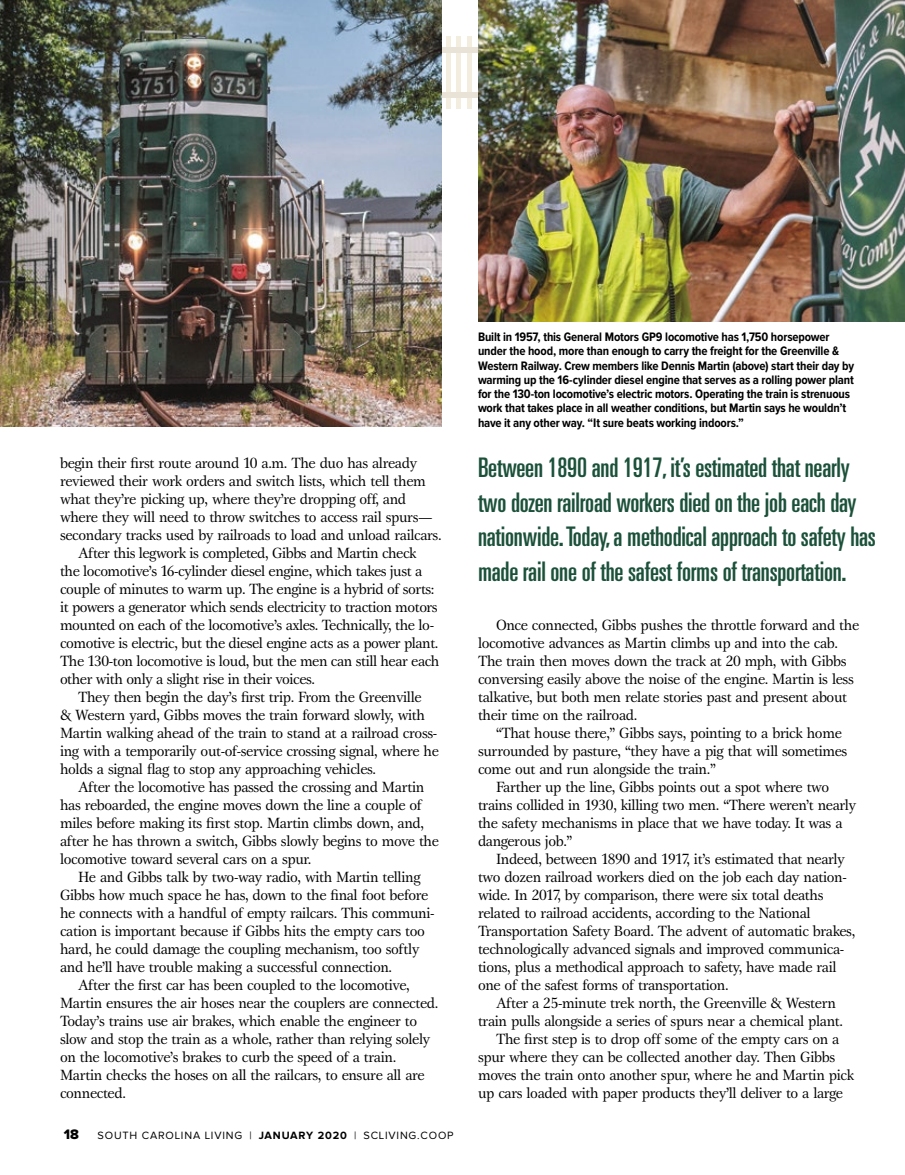
<style>
.page{position:relative;width:905px;height:1175px;background:#fff}
.page>*{position:absolute;margin:0;border:0;box-sizing:border-box;transform-origin:0 0}
.t1{font:ultra-condensed 27px/34.5px "Univers LT Std";letter-spacing:-.01em;color:#1b513a}
.t2{font:15.3px/18px "Gamma ITC Std";letter-spacing:-.025em;color:#000}
.t3{font:14.25px "Proxima Nova Extrabld";color:#000}
.t4{font:700 12.75px/14.2px "Proxima Nova Cond";letter-spacing:-.015em;color:#000}
.t5{font:10.95px "Proxima Nova";letter-spacing:.075em;color:#000}
.s1{font-weight:700}
</style>
<div class="page">
<hr style="left:446px;top:36px;width:4px;height:73px;background:#f3eddf">
<div style="left:456px;top:36px;width:5px;height:73px;background:#f3eddf"></div>
<div style="left:467px;top:36px;width:5px;height:73px;background:#f3eddf"></div>
<div style="left:389px;top:47px;width:515px;height:6px;background:#e9e2d6"></div>
<div style="left:389px;top:92px;width:515px;height:6px;background:#e9e2d6"></div>
<img style="left:478px;top:0;width:426px;height:322px">
<img style="left:0;top:0;width:442px;height:426px">
<p class="t2" style="left:60px;top:454px;width:359px">begin their first route around 10 a.m. The duo has already</p>
<p class="t2" style="left:60px;top:472px;width:367px">reviewed their work orders and switch lists, which tell them</p>
<p class="t2" style="left:60px;top:490px;width:347px">what they’re picking up, where they’re dropping off, and</p>
<p class="t2" style="left:60px;top:508px;width:374px">where they will need to throw switches to access rail spurs—</p>
<p class="t2" style="left:60px;top:526px;width:383px">secondary tracks used by railroads to load and unload railcars.</p>
<p class="t2" style="left:78px;top:544px;width:340px">After this legwork is completed, Gibbs and Martin check</p>
<p class="t2" style="left:60px;top:562px;width:364px">the locomotive’s 16-cylinder diesel engine, which takes just a</p>
<p class="t2" style="left:60px;top:580px;width:376px">couple of minutes to warm up. The engine is a hybrid of sorts:</p>
<p class="t2" style="left:60px;top:598px;width:379px">it powers a generator which sends electricity to traction motors</p>
<p class="t2" style="left:60px;top:616px;width:375px">mounted on each of the locomotive’s axles. Technically, the lo-</p>
<p class="t2" style="left:60px;top:634px;width:380px">comotive is electric, but the diesel engine acts as a power plant.</p>
<p class="t2" style="left:60px;top:652px;width:381px">The 130-ton locomotive is loud, but the men can still hear each</p>
<p class="t2" style="left:60px;top:670px;width:256px">other with only a slight rise in their voices.</p>
<p class="t2" style="left:78px;top:688px;width:345px">They then begin the day’s first trip. From the Greenville</p>
<p class="t2" style="left:60px;top:706px;width:366px">&amp; Western yard, Gibbs moves the train forward slowly, with</p>
<p class="t2" style="left:60px;top:724px;width:379px">Martin walking ahead of the train to stand at a railroad cross-</p>
<p class="t2" style="left:60px;top:742px;width:380px">ing with a temporarily out-of-service crossing signal, where he</p>
<p class="t2" style="left:60px;top:760px;width:318px">holds a signal flag to stop any approaching vehicles.</p>
<p class="t2" style="left:78px;top:778px;width:348px">After the locomotive has passed the crossing and Martin</p>
<p class="t2" style="left:60px;top:796px;width:363px">has reboarded, the engine moves down the line a couple of</p>
<p class="t2" style="left:60px;top:814px;width:365px">miles before making its first stop. Martin climbs down, and,</p>
<p class="t2" style="left:60px;top:832px;width:380px">after he has thrown a switch, Gibbs slowly begins to move the</p>
<p class="t2" style="left:60px;top:850px;width:253px">locomotive toward several cars on a spur.</p>
<p class="t2" style="left:78px;top:868px;width:344px">He and Gibbs talk by two-way radio, with Martin telling</p>
<p class="t2" style="left:60px;top:886px;width:370px">Gibbs how much space he has, down to the final foot before</p>
<p class="t2" style="left:60px;top:904px;width:376px">he connects with a handful of empty railcars. This communi-</p>
<p class="t2" style="left:60px;top:922px;width:366px">cation is important because if Gibbs hits the empty cars too</p>
<p class="t2" style="left:60px;top:940px;width:361px">hard, he could damage the coupling mechanism, too softly</p>
<p class="t2" style="left:60px;top:958px;width:334px">and he’ll have trouble making a successful connection.</p>
<p class="t2" style="left:78px;top:976px;width:333px">After the first car has been coupled to the locomotive,</p>
<p class="t2" style="left:60px;top:994px;width:380px">Martin ensures the air hoses near the couplers are connected.</p>
<p class="t2" style="left:60px;top:1012px;width:358px">Today’s trains use air brakes, which enable the engineer to</p>
<p class="t2" style="left:60px;top:1030px;width:372px">slow and stop the train as a whole, rather than relying solely</p>
<p class="t2" style="left:60px;top:1048px;width:338px">on the locomotive’s brakes to curb the speed of a train.</p>
<p class="t2" style="left:60px;top:1066px;width:366px">Martin checks the hoses on all the railcars, to ensure all are</p>
<p class="t2" style="left:60px;top:1084px;width:67px">connected.</p>
<p class="t3" style="left:64px;top:1127px;width:17px">18</p>
<p class="t5" style="left:98px;top:1130px;width:357px">SOUTH CAROLINA LIVING | <span class="s1">JANUARY 2020</span> | SCLIVING.COOP</p>
<p class="t4" style="left:478px;top:330px;width:377px">Built in 1957, this General Motors GP9 locomotive has 1,750 horsepower under the hood, more than enough to carry the freight for the Greenville &amp; Western Railway. Crew members like Dennis Martin (above) start their day by warming up the 16-cylinder diesel engine that serves as a rolling power plant for the 130-ton locomotive’s electric motors. Operating the train is strenuous work that takes place in all weather conditions, but Martin says he wouldn’t have it any other way. “It sure beats working indoors.”</p>
<h1 class="t1" style="left:478px;top:450px;width:399px">Between 1890 and 1917, it’s estimated that nearly two dozen railroad workers died on the job each day nationwide. Today, a methodical approach to safety has made rail one of the safest forms of transportation.</h1>
<p class="t2" style="left:478px;top:616px;width:383px;text-indent:18px">Once connected, Gibbs pushes the throttle forward and the locomotive advances as Martin climbs up and into the cab.<br>The train then moves down the track at 20 mph, with Gibbs conversing easily above the noise of the engine. Martin is less talkative, but both men relate stories past and present about their time on the railroad.</p>
<p class="t2" style="left:478px;top:724px;width:371px;text-indent:18px">“That house there,” Gibbs says, pointing to a brick home surrounded by pasture, “they have a pig that will sometimes come out and run alongside the train.”</p>
<p class="t2" style="left:478px;top:778px;width:379px;text-indent:18px">Farther up the line, Gibbs points out a spot where two trains collided in 1930, killing two men. “There weren’t nearly the safety mechanisms in place that we have today. It was a dangerous job.”</p>
<p class="t2" style="left:478px;top:850px;width:379px;text-indent:18px">Indeed, between 1890 and 1917, it’s estimated that nearly two dozen railroad workers died on the job each day nation&shy;wide. In 2017, by comparison, there were six total deaths related to railroad accidents, according to the National Transportation Safety Board. The advent of automatic brakes, technologically advanced signals and improved communica&shy;tions, plus a methodical approach to safety, have made rail one of the safest forms of transportation.</p>
<p class="t2" style="left:496px;top:994px;width:341px">After a 25-minute trek north, the Greenville &amp; Western</p>
<p class="t2" style="left:478px;top:1012px;width:366px">train pulls alongside a series of spurs near a chemical plant.</p>
<p class="t2" style="left:496px;top:1030px;width:345px">The first step is to drop off some of the empty cars on a</p>
<p class="t2" style="left:478px;top:1048px;width:359px">spur where they can be collected another day. Then Gibbs</p>
<p class="t2" style="left:478px;top:1066px;width:378px">moves the train onto another spur, where he and Martin pick</p>
<p class="t2" style="left:478px;top:1084px;width:366px">up cars loaded with paper products they’ll deliver to a large</p>
</div>
